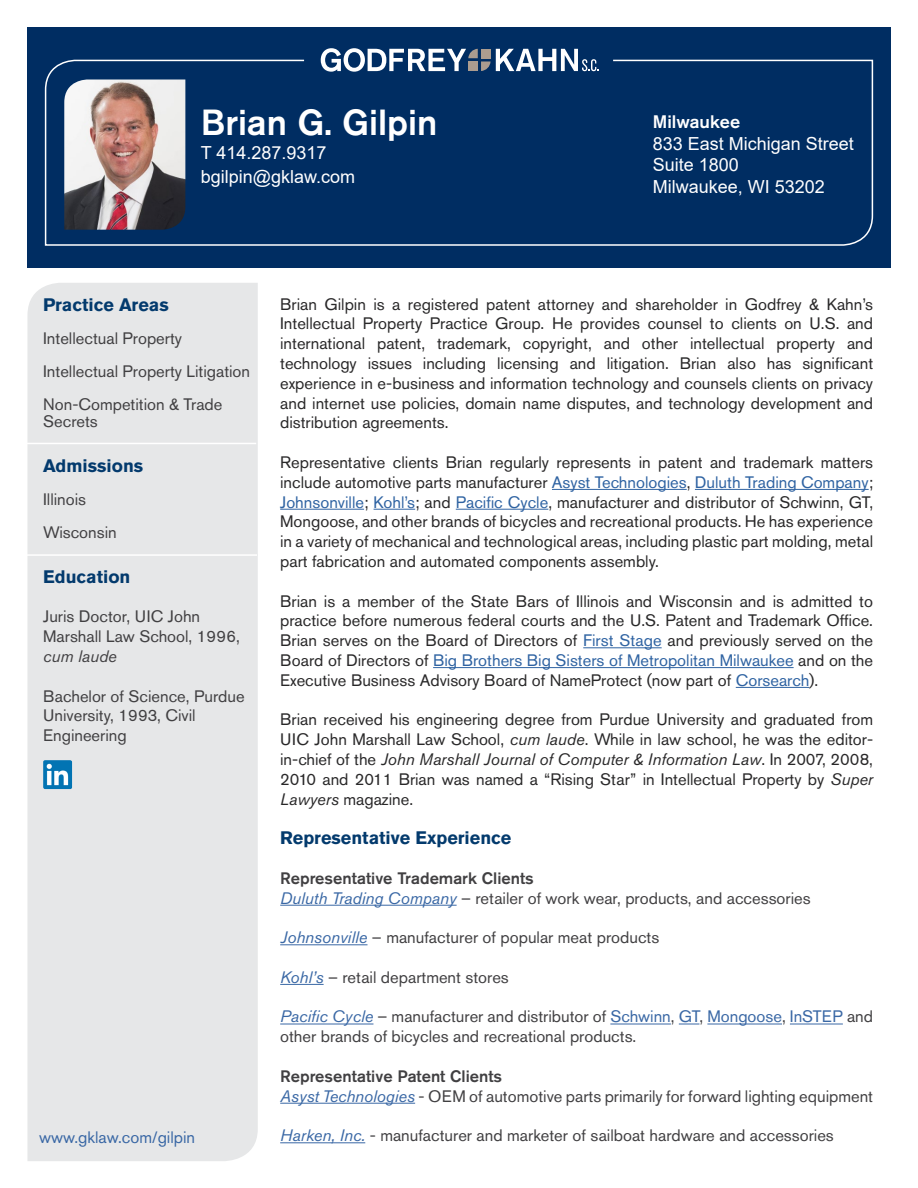
<style>
.page{position:relative;width:918px;height:1188px;background:#fff}
.page>*{position:absolute;margin:0;border:0;box-sizing:border-box;transform-origin:0 0}
.t1{font:500 36px "Akzidenz Grotesk Std";color:#fff}
.t2{font:18px/21.6px "Arial";color:#fff}
.t3{font:700 18px "Akzidenz Grotesk Std";color:#033a6d}
.t4{font:500 18px "Akzidenz Grotesk Std";color:#fff}
.t5{font:16.5px/19.8px "Akzidenz Grotesk Std";color:#292829;text-align:justify}
.t6{font:16.5px/19.8px "Akzidenz Grotesk Std";color:#414042}
.t7{font:16.5px "Akzidenz Grotesk Std";color:#3a68a5}
.t8{font:italic 16.5px "Akzidenz Grotesk Std";color:#414042}
.s1{color:#2f63a2}
.s2{font-style:italic}
.s3{font-weight:500}
.s4{font-style:italic;color:#3a68a5}
.s5{color:#3a68a5}
</style>
<div class="page">
<div style="left:27px;top:27px;width:864px;height:241px;background:#002d62"></div>
<svg style="left:321px;top:48px;width:257px;height:11px"></svg>
<svg style="left:44px;top:59px;width:830px;height:187px"></svg>
<img style="left:64px;top:80px;width:121px;height:150px">
<div style="left:27px;top:283px;width:231px;height:878px;background:#e6e7e8"></div>
<hr style="left:552px;top:489px;width:135px;height:1px;background:#2f63a2">
<hr style="left:695px;top:489px;width:174px;height:1px;background:#2f63a2">
<hr style="left:280px;top:509px;width:84px;height:1px;background:#2f63a2">
<hr style="left:374px;top:509px;width:41px;height:1px;background:#2f63a2">
<hr style="left:456px;top:509px;width:92px;height:1px;background:#2f63a2">
<hr style="left:583px;top:647px;width:79px;height:1px;background:#2f63a2">
<hr style="left:433px;top:667px;width:361px;height:1px;background:#2f63a2">
<hr style="left:736px;top:687px;width:73px;height:1px;background:#2f63a2">
<hr style="left:280px;top:905px;width:177px;height:1px;background:#3a68a5">
<hr style="left:280px;top:944px;width:88px;height:1px;background:#3a68a5">
<hr style="left:280px;top:984px;width:44px;height:1px;background:#3a68a5">
<hr style="left:280px;top:1024px;width:93px;height:1px;background:#3a68a5">
<hr style="left:610px;top:1024px;width:61px;height:1px;background:#3a68a5">
<svg style="left:679px;top:1024px;width:20px;height:1px"></svg>
<hr style="left:707px;top:1024px;width:75px;height:1px;background:#3a68a5">
<hr style="left:790px;top:1024px;width:53px;height:1px;background:#3a68a5">
<hr style="left:280px;top:1103px;width:135px;height:1px;background:#3a68a5">
<hr style="left:280px;top:1142px;width:85px;height:1px;background:#3a68a5">
<hr style="left:14px;top:443px;width:242px;height:1px;background:#fff">
<hr style="left:15px;top:554px;width:242px;height:2px;background:#fff">
<img style="left:43px;top:760px;width:29px;height:29px">
<h1 class="t1" style="left:201px;top:100px;width:238px">Brian G. Gilpin</h1>
<p class="t2" style="left:201px;top:140px;width:156px;line-height:24px">T 414.287.9317 bgilpin@gklaw.com</p>
<p class="t4" style="left:653px;top:111px;width:89px">Milwaukee</p>
<p class="t2" style="left:653px;top:133px;width:202px">833 East Michigan Street<br>Suite 1800<br>Milwaukee, WI 53202</p>
<p class="t3" style="left:43px;top:295px;width:127px">Practice Areas</p>
<p class="t6" style="left:43px;top:322px;width:208px;line-height:33px">Intellectual Property<br>Intellectual Property Litigation<br>Non-Competition &amp; Trade</p>
<p class="t6" style="left:43px;top:411px;width:56px">Secrets</p>
<p class="t3" style="left:43px;top:456px;width:102px">Admissions</p>
<p class="t6" style="left:43px;top:483px;width:75px;line-height:33px">Illinois<br>Wisconsin</p>
<p class="t3" style="left:43px;top:566px;width:89px">Education</p>
<p class="t6" style="left:43px;top:607px;width:198px">Juris Doctor, UIC John<br>Marshall Law School, 1996,</p>
<p class="t8" style="left:43px;top:646px;width:75px">cum laude</p>
<p class="t6" style="left:43px;top:686px;width:203px">Bachelor of Science, Purdue<br>University, 1993, Civil<br>Engineering</p>
<p class="t5" style="left:280px;top:294px;width:595px">Brian Gilpin is a registered patent attorney and shareholder in Godfrey &amp; Kahn’s Intellectual Property Practice Group. He provides counsel to clients on U.S. and international patent, trademark, copyright, and other intellectual property and technology issues including licensing and litigation. Brian also has significant experience in e-business and information technology and counsels clients on privacy and internet use policies, domain name disputes, and technology development and distribution agreements.</p>
<p class="t5" style="left:280px;top:452px;width:594px">Representative clients Brian regularly represents in patent and trademark matters include automotive parts manufacturer <span class="s1">Asyst Technologies</span>, <span class="s1">Duluth Trading Company</span>; <span class="s1">Johnsonville</span>; <span class="s1">Kohl’s</span>; and <span class="s1">Pacific Cycle</span>, manufacturer and distributor of Schwinn, GT, Mongoose, and other brands of bicycles and recreational products. He has experience in a variety of mechanical and technological areas, including plastic part molding, metal part fabrication and automated components assembly.</p>
<p class="t5" style="left:280px;top:591px;width:594px">Brian is a member of the State Bars of Illinois and Wisconsin and is admitted to practice before numerous federal courts and the U.S. Patent and Trademark Office.<br>Brian serves on the Board of Directors of <span class="s1">First Stage</span> and previously served on the Board of Directors of <span class="s1">Big Brothers Big Sisters of Metropolitan Milwaukee</span> and on the Executive Business Advisory Board of NameProtect (now part of <span class="s1">Corsearch</span>).</p>
<p class="t5" style="left:280px;top:710px;width:594px">Brian received his engineering degree from Purdue University and graduated from UIC John Marshall Law School, <span class="s2">cum laude</span>. While in law school, he was the editor&shy;in-chief of the <span class="s2">John Marshall Journal of Computer &amp; Information Law</span>. In 2007, 2008, 2010 and 2011 Brian was named a “Rising Star” in Intellectual Property by <span class="s2">Super Lawyers</span> magazine.</p>
<p class="t3" style="left:280px;top:827px;width:233px">Representative Experience</p>
<p class="t6" style="left:280px;top:868px;width:532px"><span class="s3">Representative Trademark Clients<br></span><span class="s4">Duluth Trading Company</span> – retailer of work wear, products, and accessories</p>
<p class="t6" style="left:280px;top:927px;width:381px"><span class="s4">Johnsonville</span> – manufacturer of popular meat products</p>
<p class="t6" style="left:280px;top:967px;width:230px"><span class="s4">Kohl’s</span> – retail department stores</p>
<p class="t6" style="left:280px;top:1007px;width:594px"><span class="s4">Pacific Cycle</span> – manufacturer and distributor of <span class="s5">Schwinn</span>, <span class="s5">GT</span>, <span class="s5">Mongoose</span>, <span class="s5">InSTEP</span> and other brands of bicycles and recreational products.</p>
<p class="t6" style="left:280px;top:1066px;width:594px"><span class="s3">Representative Patent Clients<br></span><span class="s4">Asyst Technologies</span> - OEM of automotive parts primarily for forward lighting equipment</p>
<p class="t7" style="left:39px;top:1127px;width:158px">www.gklaw.com/gilpin</p>
<p class="t6" style="left:280px;top:1125px;width:555px"><span class="s4">Harken, Inc.</span> - manufacturer and marketer of sailboat hardware and accessories</p>
</div>
